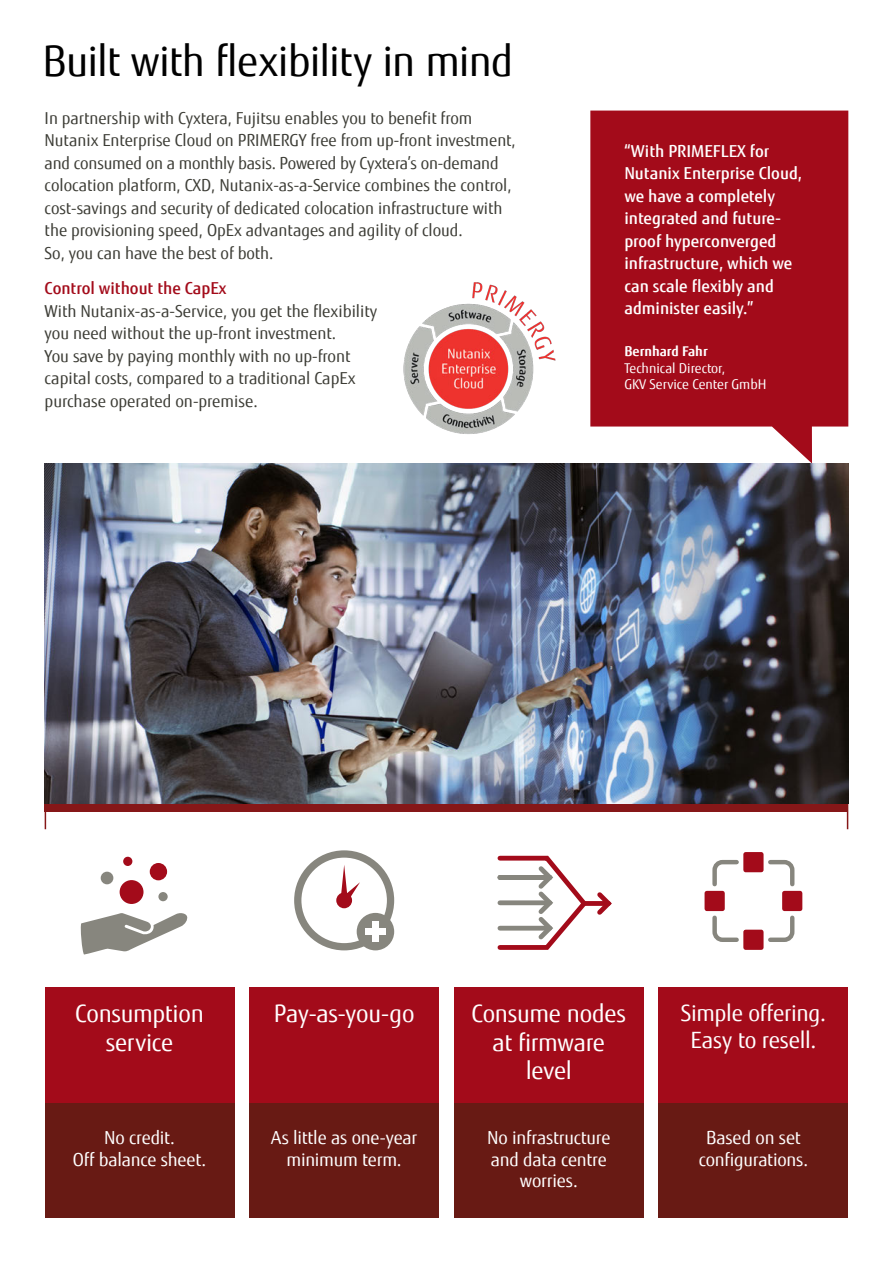
<style>
.page{position:relative;width:893px;height:1263px;background:#fff}
.page>*{position:absolute;margin:0;border:0;box-sizing:border-box;transform-origin:0 0}
.t1{font:42px "Fujitsu Sans";letter-spacing:-.025em;color:#000}
.t2{font:24px/28.8px "Fujitsu Sans";letter-spacing:-.01em;color:#fff;text-align:center}
.t3{font:22.5px/27px "Fujitsu Sans";letter-spacing:-.01em;color:#fff;text-align:center}
.t4{font:18px/21.6px "Fujitsu Sans";letter-spacing:-.01em;color:#fff;text-align:center}
.t5{font:16.5px/22.5px "Fujitsu Sans";color:#3c3c35}
.t6{font:500 16.5px/22.5px "Fujitsu Sans";color:#fff}
.t7{font:500 16.5px "Fujitsu Sans";color:#a30b1a}
.t8{font:13.5px/16.5px "Fujitsu Sans";color:#fff}
.t9{font:700 13.5px "Fujitsu Sans";color:#fff}
</style>
<div class="page">
<svg style="left:590px;top:111px;width:258px;height:352px;fill:#a30b1a"></svg>
<img style="left:403px;top:282px;width:153px;height:152px">
<div style="left:45px;top:986px;width:189px;height:117px;background:#a30b1a"></div>
<div style="left:249px;top:986px;width:190px;height:117px;background:#a30b1a"></div>
<div style="left:454px;top:986px;width:190px;height:117px;background:#a30b1a"></div>
<div style="left:659px;top:986px;width:189px;height:117px;background:#a30b1a"></div>
<div style="left:45px;top:1103px;width:189px;height:115px;background:#681a14"></div>
<div style="left:249px;top:1103px;width:190px;height:115px;background:#681a14"></div>
<div style="left:454px;top:1103px;width:190px;height:115px;background:#681a14"></div>
<div style="left:659px;top:1103px;width:189px;height:115px;background:#681a14"></div>
<svg style="left:497px;top:855px;width:115px;height:95px"></svg>
<div style="left:584px;top:901px;width:24px;height:5px;background:#a30b1a"></div>
<div style="left:743px;top:852px;width:20px;height:20px;background:#a30b1a;border:4px solid #a30b1a"></div>
<div style="left:743px;top:930px;width:20px;height:20px;background:#a30b1a;border:4px solid #a30b1a"></div>
<div style="left:782px;top:891px;width:20px;height:20px;background:#a30b1a"></div>
<div style="left:704px;top:891px;width:21px;height:20px;background:#a30b1a;border:4px solid #a30b1a"></div>
<svg style="left:710px;top:858px;width:87px;height:86px"></svg>
<div style="left:294px;top:850px;width:100px;height:100px;border:7px solid #87867e;border-radius:50%"></div>
<svg style="left:341px;top:865px;width:19px;height:39px"></svg>
<div style="left:336px;top:892px;width:16px;height:16px;background:#a30b1a;border-radius:50%"></div>
<div style="left:357px;top:913px;width:37px;height:37px;background:#87867e;border-radius:50%"></div>
<div style="left:365px;top:928px;width:21px;height:7px;background:#fff"></div>
<div style="left:372px;top:921px;width:6px;height:21px;background:#fff"></div>
<div style="left:120px;top:880px;width:23px;height:24px;background:#a30b1a;border-radius:50%"></div>
<div style="left:150px;top:863px;width:17px;height:17px;background:#a30b1a;border-radius:50%"></div>
<div style="left:101px;top:872px;width:12px;height:12px;background:#87867e;border-radius:50%"></div>
<div style="left:123px;top:857px;width:9px;height:9px;background:#a30b1a;border-radius:50%"></div>
<div style="left:158px;top:892px;width:10px;height:9px;background:#87867e;border-radius:50%"></div>
<svg style="left:80px;top:913px;width:108px;height:41px"></svg>
<div style="left:45px;top:804px;width:803px;height:8px;background:#861718"></div>
<svg style="left:45px;top:812px;width:1px;height:17px"></svg>
<svg style="left:847px;top:812px;width:1px;height:17px"></svg>
<img style="left:45px;top:463px;width:803px;height:341px">
<h1 class="t1" style="left:43px;top:36px;width:472px">Built with flexibility in mind</h1>
<p class="t5" style="left:45px;top:107px;width:473px">In partnership with Cyxtera, Fujitsu enables you to benefit from Nutanix Enterprise Cloud on PRIMERGY free from up-front investment, and consumed on a monthly basis. Powered by Cyxtera’s on-demand colocation platform, CXD, Nutanix-as-a-Service combines the control, cost-savings and security of dedicated colocation infrastructure with the provisioning speed, OpEx advantages and agility of cloud.<br>So, you can have the best of both.</p>
<p class="t7" style="left:45px;top:278px;width:183px">Control without the CapEx</p>
<p class="t5" style="left:45px;top:300px;width:334px">With Nutanix-as-a-Service, you get the flexibility you need without the up-front investment.<br>You save by paying monthly with no up-front capital costs, compared to a traditional CapEx purchase operated on-premise.</p>
<p class="t6" style="left:624px;top:140px;width:179px">“With PRIMEFLEX for<br>Nutanix Enterprise Cloud, we have a completely integrated and future&shy;proof hyperconverged infrastructure, which we can scale flexibly and administer easily.”</p>
<p class="t9" style="left:624px;top:343px;width:85px">Bernhard Fahr</p>
<p class="t8" style="left:624px;top:360px;width:143px">Technical Director,<br>GKV Service Center GmbH</p>
<h2 class="t2" style="left:75px;top:999px;width:130px">Consumption service</h2>
<h2 class="t2" style="left:274px;top:999px;width:142px">Pay-as-you-go</h2>
<h2 class="t2" style="left:471px;top:999px;width:156px">Consume nodes at firmware level</h2>
<h3 class="t3" style="left:681px;top:999px;width:147px">Simple offering.<br>Easy to resell.</h3>
<p class="t4" style="left:73px;top:1127px;width:135px">No credit.<br>Off balance sheet.</p>
<p class="t4" style="left:271px;top:1127px;width:148px">As little as one-year minimum term.</p>
<p class="t4" style="left:487px;top:1127px;width:125px">No infrastructure and data centre worries.</p>
<p class="t4" style="left:699px;top:1127px;width:111px">Based on set configurations.</p>
</div>
